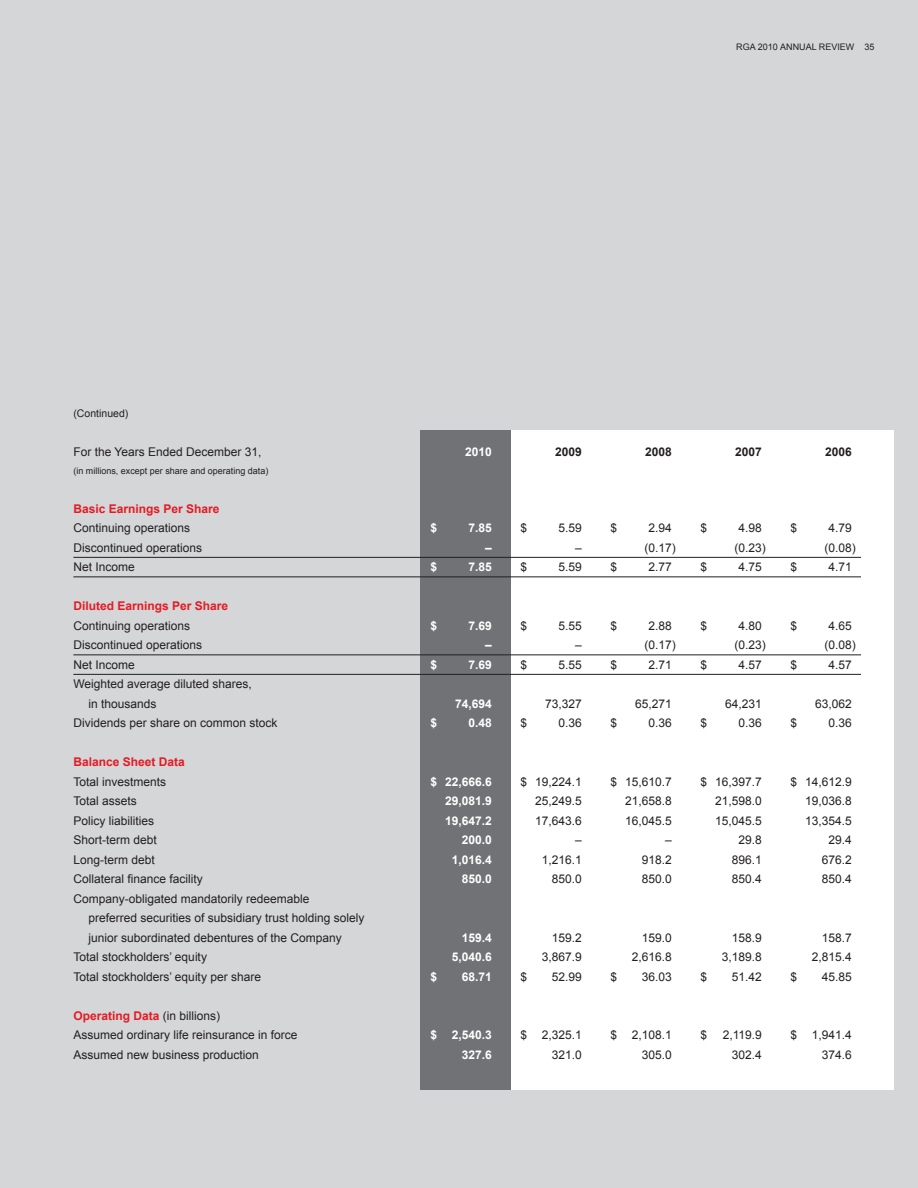
<style>
.page{position:relative;width:918px;height:1188px;background:#d5d6d8}
.page>*{position:absolute;margin:0;border:0;box-sizing:border-box;transform-origin:0 0}
.t1{font:12px/19.5px "Arial";color:#231f20}
.t2{font:700 12px "Arial";color:#fff}
.t3{font:700 12px "Arial";color:#e51a23}
.t4{font:700 12px "Arial";color:#231f20}
.t5{font:10.5px "Arial";color:#231f20}
.t6{font:9px "Arial";color:#231f20}
.s1{font-weight:700;color:#e51a23}
</style>
<div class="page">
<div style="left:420px;top:431px;width:474px;height:659px;background:#fff"></div>
<div style="left:420px;top:431px;width:91px;height:659px;background:#717275"></div>
<hr style="left:73px;top:557px;width:788px;height:1px;background:#231f20">
<hr style="left:73px;top:576px;width:788px;height:1px;background:#231f20">
<hr style="left:73px;top:654px;width:788px;height:1px;background:#231f20">
<hr style="left:73px;top:674px;width:788px;height:1px;background:#231f20">
<p class="t6" style="left:736px;top:41px;width:140px">RGA 2010 ANNUAL REVIEW 35</p>
<p class="t5" style="left:74px;top:406px;width:56px">(Continued)</p>
<p class="t1" style="left:73px;top:442px;width:190px">For the Years Ended December 31,</p>
<p class="t2" style="left:465px;top:444px;width:28px">2010</p>
<p class="t4" style="left:555px;top:444px;width:28px">2009</p>
<p class="t4" style="left:645px;top:444px;width:28px">2008</p>
<p class="t4" style="left:735px;top:444px;width:28px">2007</p>
<p class="t4" style="left:825px;top:444px;width:28px">2006</p>
<p class="t6" style="left:73px;top:465px;width:197px">(in millions, except per share and operating data)</p>
<p class="t3" style="left:73px;top:501px;width:148px">Basic Earnings Per Share</p>
<p class="t1" style="left:73px;top:518px;width:118px">Continuing operations</p>
<p class="t2" style="left:430px;top:520px;width:8px">$</p>
<p class="t2" style="left:469px;top:520px;width:25px">7.85</p>
<p class="t1" style="left:520px;top:518px;width:8px">$</p>
<p class="t1" style="left:559px;top:518px;width:25px">5.59</p>
<p class="t1" style="left:610px;top:518px;width:8px">$</p>
<p class="t1" style="left:649px;top:518px;width:25px">2.94</p>
<p class="t1" style="left:700px;top:518px;width:8px">$</p>
<p class="t1" style="left:739px;top:518px;width:25px">4.98</p>
<p class="t1" style="left:790px;top:518px;width:8px">$</p>
<p class="t1" style="left:829px;top:518px;width:25px">4.79</p>
<p class="t1" style="left:73px;top:538px;width:130px">Discontinued operations</p>
<p class="t2" style="left:485px;top:540px;width:8px">–</p>
<p class="t1" style="left:575px;top:538px;width:8px">–</p>
<p class="t1" style="left:645px;top:538px;width:33px">(0.17)</p>
<p class="t1" style="left:735px;top:538px;width:33px">(0.23)</p>
<p class="t1" style="left:825px;top:538px;width:33px">(0.08)</p>
<p class="t1" style="left:73px;top:557px;width:63px">Net Income</p>
<p class="t2" style="left:430px;top:559px;width:8px">$</p>
<p class="t2" style="left:469px;top:559px;width:25px">7.85</p>
<p class="t1" style="left:520px;top:557px;width:8px">$</p>
<p class="t1" style="left:559px;top:557px;width:25px">5.59</p>
<p class="t1" style="left:610px;top:557px;width:8px">$</p>
<p class="t1" style="left:649px;top:557px;width:25px">2.77</p>
<p class="t1" style="left:700px;top:557px;width:8px">$</p>
<p class="t1" style="left:739px;top:557px;width:25px">4.75</p>
<p class="t1" style="left:790px;top:557px;width:8px">$</p>
<p class="t1" style="left:829px;top:557px;width:25px">4.71</p>
<p class="t3" style="left:73px;top:598px;width:156px">Diluted Earnings Per Share</p>
<p class="t1" style="left:73px;top:616px;width:118px">Continuing operations</p>
<p class="t2" style="left:430px;top:618px;width:8px">$</p>
<p class="t2" style="left:469px;top:618px;width:25px">7.69</p>
<p class="t1" style="left:520px;top:616px;width:8px">$</p>
<p class="t1" style="left:559px;top:616px;width:25px">5.55</p>
<p class="t1" style="left:610px;top:616px;width:8px">$</p>
<p class="t1" style="left:649px;top:616px;width:25px">2.88</p>
<p class="t1" style="left:700px;top:616px;width:8px">$</p>
<p class="t1" style="left:739px;top:616px;width:25px">4.80</p>
<p class="t1" style="left:790px;top:616px;width:8px">$</p>
<p class="t1" style="left:829px;top:616px;width:25px">4.65</p>
<p class="t1" style="left:73px;top:635px;width:130px">Discontinued operations</p>
<p class="t2" style="left:485px;top:637px;width:8px">–</p>
<p class="t1" style="left:575px;top:635px;width:8px">–</p>
<p class="t1" style="left:645px;top:635px;width:33px">(0.17)</p>
<p class="t1" style="left:735px;top:635px;width:33px">(0.23)</p>
<p class="t1" style="left:825px;top:635px;width:33px">(0.08)</p>
<p class="t1" style="left:73px;top:655px;width:63px">Net Income</p>
<p class="t2" style="left:430px;top:657px;width:8px">$</p>
<p class="t2" style="left:469px;top:657px;width:25px">7.69</p>
<p class="t1" style="left:520px;top:655px;width:8px">$</p>
<p class="t1" style="left:559px;top:655px;width:25px">5.55</p>
<p class="t1" style="left:610px;top:655px;width:8px">$</p>
<p class="t1" style="left:649px;top:655px;width:25px">2.71</p>
<p class="t1" style="left:700px;top:655px;width:8px">$</p>
<p class="t1" style="left:739px;top:655px;width:25px">4.57</p>
<p class="t1" style="left:790px;top:655px;width:8px">$</p>
<p class="t1" style="left:829px;top:655px;width:25px">4.57</p>
<p class="t1" style="left:88px;top:674px;width:165px;text-indent:-15px">Weighted average diluted shares, in thousands</p>
<p class="t2" style="left:455px;top:696px;width:38px">74,694</p>
<p class="t1" style="left:545px;top:694px;width:38px">73,327</p>
<p class="t1" style="left:635px;top:694px;width:38px">65,271</p>
<p class="t1" style="left:725px;top:694px;width:38px">64,231</p>
<p class="t1" style="left:815px;top:694px;width:38px">63,062</p>
<p class="t1" style="left:73px;top:713px;width:206px">Dividends per share on common stock</p>
<p class="t2" style="left:430px;top:715px;width:8px">$</p>
<p class="t2" style="left:469px;top:715px;width:25px">0.48</p>
<p class="t1" style="left:520px;top:713px;width:8px">$</p>
<p class="t1" style="left:559px;top:713px;width:25px">0.36</p>
<p class="t1" style="left:610px;top:713px;width:8px">$</p>
<p class="t1" style="left:649px;top:713px;width:25px">0.36</p>
<p class="t1" style="left:700px;top:713px;width:8px">$</p>
<p class="t1" style="left:739px;top:713px;width:25px">0.36</p>
<p class="t1" style="left:790px;top:713px;width:8px">$</p>
<p class="t1" style="left:829px;top:713px;width:25px">0.36</p>
<p class="t3" style="left:73px;top:754px;width:113px">Balance Sheet Data</p>
<p class="t1" style="left:73px;top:772px;width:94px">Total investments</p>
<p class="t2" style="left:430px;top:774px;width:63px">$ 22,666.6</p>
<p class="t1" style="left:520px;top:772px;width:63px">$ 19,224.1</p>
<p class="t1" style="left:610px;top:772px;width:63px">$ 15,610.7</p>
<p class="t1" style="left:700px;top:772px;width:63px">$ 16,397.7</p>
<p class="t1" style="left:790px;top:772px;width:63px">$ 14,612.9</p>
<p class="t1" style="left:73px;top:791px;width:65px">Total assets</p>
<p class="t2" style="left:445px;top:793px;width:48px">29,081.9</p>
<p class="t1" style="left:535px;top:791px;width:48px">25,249.5</p>
<p class="t1" style="left:625px;top:791px;width:48px">21,658.8</p>
<p class="t1" style="left:715px;top:791px;width:48px">21,598.0</p>
<p class="t1" style="left:805px;top:791px;width:48px">19,036.8</p>
<p class="t1" style="left:73px;top:811px;width:82px">Policy liabilities</p>
<p class="t2" style="left:445px;top:813px;width:48px">19,647.2</p>
<p class="t1" style="left:535px;top:811px;width:48px">17,643.6</p>
<p class="t1" style="left:625px;top:811px;width:48px">16,045.5</p>
<p class="t1" style="left:715px;top:811px;width:48px">15,045.5</p>
<p class="t1" style="left:805px;top:811px;width:48px">13,354.5</p>
<p class="t1" style="left:73px;top:830px;width:85px">Short-term debt</p>
<p class="t2" style="left:462px;top:832px;width:32px">200.0</p>
<p class="t1" style="left:575px;top:830px;width:8px">–</p>
<p class="t1" style="left:665px;top:830px;width:8px">–</p>
<p class="t1" style="left:739px;top:830px;width:25px">29.8</p>
<p class="t1" style="left:829px;top:830px;width:25px">29.4</p>
<p class="t1" style="left:73px;top:850px;width:83px">Long-term debt</p>
<p class="t2" style="left:452px;top:852px;width:42px">1,016.4</p>
<p class="t1" style="left:542px;top:850px;width:42px">1,216.1</p>
<p class="t1" style="left:642px;top:850px;width:32px">918.2</p>
<p class="t1" style="left:732px;top:850px;width:32px">896.1</p>
<p class="t1" style="left:822px;top:850px;width:32px">676.2</p>
<p class="t1" style="left:73px;top:869px;width:131px">Collateral finance facility</p>
<p class="t2" style="left:462px;top:871px;width:32px">850.0</p>
<p class="t1" style="left:552px;top:869px;width:32px">850.0</p>
<p class="t1" style="left:642px;top:869px;width:32px">850.0</p>
<p class="t1" style="left:732px;top:869px;width:32px">850.4</p>
<p class="t1" style="left:822px;top:869px;width:32px">850.4</p>
<p class="t1" style="left:88px;top:889px;width:278px;text-indent:-15px">Company-obligated mandatorily redeemable<br>preferred securities of subsidiary trust holding solely junior subordinated debentures of the Company</p>
<p class="t2" style="left:462px;top:930px;width:32px">159.4</p>
<p class="t1" style="left:552px;top:928px;width:32px">159.2</p>
<p class="t1" style="left:642px;top:928px;width:32px">159.0</p>
<p class="t1" style="left:732px;top:928px;width:32px">158.9</p>
<p class="t1" style="left:822px;top:928px;width:32px">158.7</p>
<p class="t1" style="left:73px;top:947px;width:135px">Total stockholders’ equity</p>
<p class="t2" style="left:452px;top:949px;width:42px">5,040.6</p>
<p class="t1" style="left:542px;top:947px;width:42px">3,867.9</p>
<p class="t1" style="left:632px;top:947px;width:42px">2,616.8</p>
<p class="t1" style="left:722px;top:947px;width:42px">3,189.8</p>
<p class="t1" style="left:812px;top:947px;width:42px">2,815.4</p>
<p class="t1" style="left:73px;top:967px;width:189px">Total stockholders’ equity per share</p>
<p class="t2" style="left:430px;top:969px;width:8px">$</p>
<p class="t2" style="left:462px;top:969px;width:32px">68.71</p>
<p class="t1" style="left:520px;top:967px;width:8px">$</p>
<p class="t1" style="left:552px;top:967px;width:32px">52.99</p>
<p class="t1" style="left:610px;top:967px;width:8px">$</p>
<p class="t1" style="left:642px;top:967px;width:32px">36.03</p>
<p class="t1" style="left:700px;top:967px;width:8px">$</p>
<p class="t1" style="left:732px;top:967px;width:32px">51.42</p>
<p class="t1" style="left:790px;top:967px;width:8px">$</p>
<p class="t1" style="left:822px;top:967px;width:32px">45.85</p>
<p class="t1" style="left:73px;top:1006px;width:226px"><span class="s1">Operating Data</span> (in billions)<br>Assumed ordinary life reinsurance in force</p>
<p class="t2" style="left:430px;top:1027px;width:63px">$ 2,540.3</p>
<p class="t1" style="left:520px;top:1025px;width:63px">$ 2,325.1</p>
<p class="t1" style="left:610px;top:1025px;width:63px">$ 2,108.1</p>
<p class="t1" style="left:700px;top:1025px;width:8px">$</p>
<p class="t1" style="left:723px;top:1025px;width:41px">2,119.9</p>
<p class="t1" style="left:790px;top:1025px;width:63px">$ 1,941.4</p>
<p class="t1" style="left:73px;top:1045px;width:187px">Assumed new business production</p>
<p class="t2" style="left:462px;top:1047px;width:32px">327.6</p>
<p class="t1" style="left:552px;top:1045px;width:32px">321.0</p>
<p class="t1" style="left:642px;top:1045px;width:32px">305.0</p>
<p class="t1" style="left:732px;top:1045px;width:32px">302.4</p>
<p class="t1" style="left:822px;top:1045px;width:32px">374.6</p>
</div>
